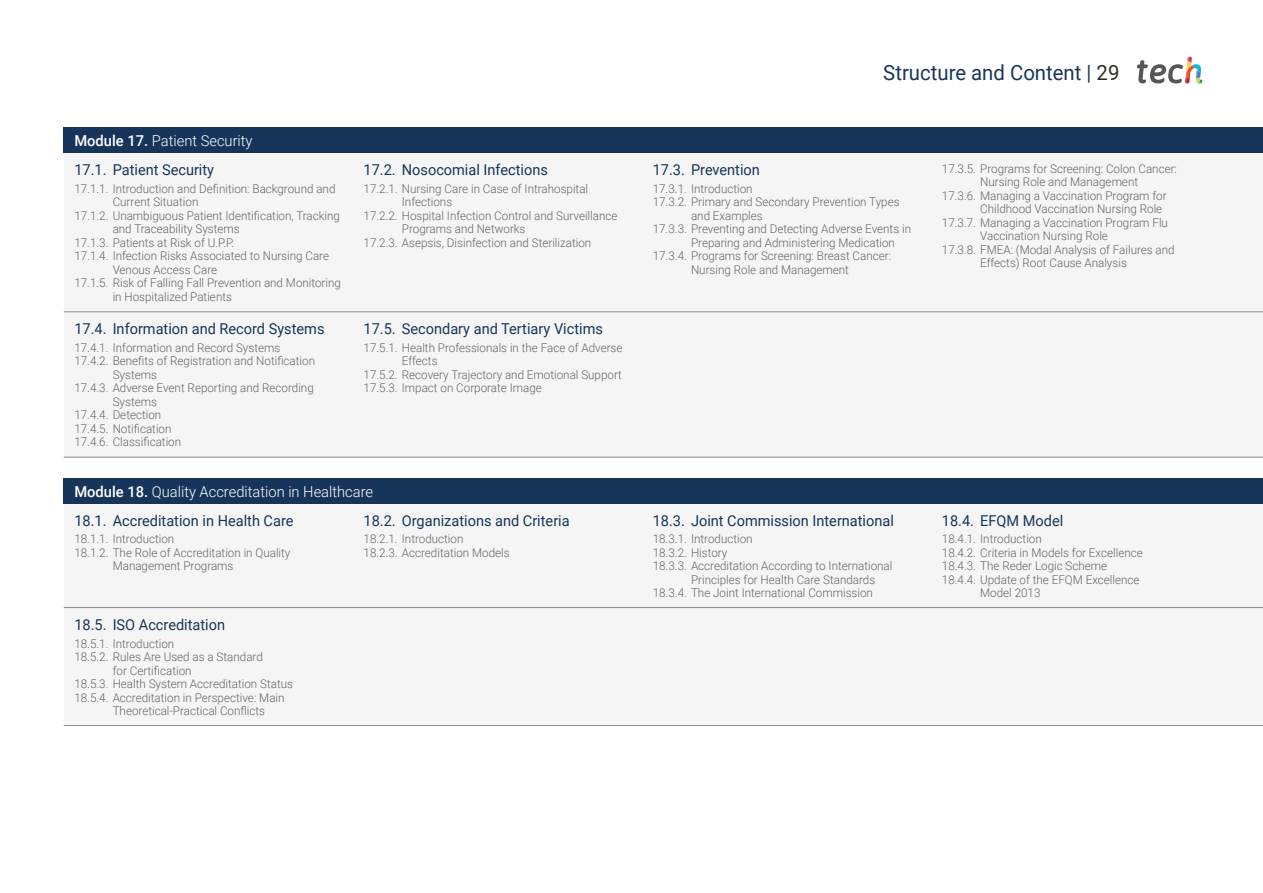
<style>
.page{position:relative;width:1263px;height:893px;background:#fff}
.page>*{position:absolute;margin:0;border:0;box-sizing:border-box;transform-origin:0 0}
.t1{font:21px "Roboto";color:#1a355c}
.t2{font:15px "Roboto";color:#17355b}
.t3{font:300 15px/28.7px "Roboto";color:#fff}
.t4{font:300 12px/13.5px "Roboto";color:#61646a}
.s1{font-weight:500}
.s2{font-weight:400;color:#17355b}
.s3{color:#312e20}
</style>
<div class="page">
<div style="left:64px;top:153px;width:1199px;height:304px;background:#f4f5f4"></div>
<div style="left:64px;top:128px;width:1199px;height:25px;background:#17355b"></div>
<hr style="left:64px;top:312px;width:1199px;height:1px;background:#878a8e">
<hr style="left:64px;top:457px;width:1199px;height:1px;background:#878a8e">
<svg style="left:1137px;top:57px;width:65px;height:27px"></svg>
<div style="left:64px;top:504px;width:1199px;height:222px;background:#f4f5f4"></div>
<div style="left:64px;top:478px;width:1199px;height:26px;background:#17355b"></div>
<hr style="left:64px;top:607px;width:1199px;height:1px;background:#878a8e">
<hr style="left:64px;top:725px;width:1199px;height:1px;background:#878a8e">
<p class="t3" style="left:74px;top:126px;width:180px"><span class="s1">Module 17.</span> Patient Security</p>
<p class="t2" style="left:74px;top:159px;width:141px">17.1. Patient Security</p>
<p class="t4" style="left:74px;top:181px;width:263px">17.1.1. Introduction and Definition: Background and</p>
<p class="t4" style="left:113px;top:195px;width:87px">Current Situation</p>
<p class="t4" style="left:74px;top:208px;width:267px">17.1.2. Unambiguous Patient Identification, Tracking</p>
<p class="t4" style="left:113px;top:222px;width:129px">and Traceability Systems</p>
<p class="t4" style="left:74px;top:235px;width:161px">17.1.3. Patients at Risk of U.P.P.</p>
<p class="t4" style="left:74px;top:249px;width:256px">17.1.4. Infection Risks Associated to Nursing Care</p>
<p class="t4" style="left:113px;top:262px;width:106px">Venous Access Care</p>
<p class="t4" style="left:74px;top:276px;width:268px">17.1.5. Risk of Falling Fall Prevention and Monitoring</p>
<p class="t4" style="left:113px;top:289px;width:121px">in Hospitalized Patients</p>
<p class="t2" style="left:74px;top:318px;width:252px">17.4. Information and Record Systems</p>
<p class="t4" style="left:74px;top:340px;width:207px">17.4.1. Information and Record Systems</p>
<p class="t4" style="left:74px;top:354px;width:242px">17.4.2. Benefits of Registration and Notification</p>
<p class="t4" style="left:113px;top:367px;width:46px">Systems</p>
<p class="t4" style="left:74px;top:381px;width:241px">17.4.3. Adverse Event Reporting and Recording</p>
<p class="t4" style="left:113px;top:394px;width:46px">Systems</p>
<p class="t4" style="left:74px;top:408px;width:88px">17.4.4. Detection</p>
<p class="t4" style="left:74px;top:421px;width:99px">17.4.5. Notification</p>
<p class="t4" style="left:74px;top:435px;width:108px">17.4.6. Classification</p>
<p class="t2" style="left:364px;top:159px;width:186px">17.2. Nosocomial Infections</p>
<p class="t4" style="left:364px;top:181px;width:226px">17.2.1. Nursing Care in Case of Intrahospital</p>
<p class="t4" style="left:402px;top:195px;width:52px">Infections</p>
<p class="t4" style="left:364px;top:208px;width:255px">17.2.2. Hospital Infection Control and Surveillance</p>
<p class="t4" style="left:402px;top:222px;width:125px">Programs and Networks</p>
<p class="t4" style="left:364px;top:235px;width:229px">17.2.3. Asepsis, Disinfection and Sterilization</p>
<p class="t2" style="left:364px;top:318px;width:241px">17.5. Secondary and Tertiary Victims</p>
<p class="t4" style="left:364px;top:340px;width:260px">17.5.1. Health Professionals in the Face of Adverse</p>
<p class="t4" style="left:402px;top:354px;width:37px">Effects</p>
<p class="t4" style="left:364px;top:367px;width:260px">17.5.2. Recovery Trajectory and Emotional Support</p>
<p class="t4" style="left:364px;top:381px;width:180px">17.5.3. Impact on Corporate Image</p>
<p class="t3" style="left:364px;top:477px;width:208px;text-indent:-289px"><span class="s1">Module 18.</span> Quality Accreditation in Healthcare<br><span class="s2">18.2. Organizations and Criteria</span></p>
<p class="t4" style="left:364px;top:532px;width:148px">18.2.1. Introduction<br>18.2.3. Accreditation Models</p>
<p class="t2" style="left:74px;top:510px;width:221px">18.1. Accreditation in Health Care</p>
<p class="t4" style="left:74px;top:532px;width:101px">18.1.1. Introduction</p>
<p class="t4" style="left:74px;top:545px;width:218px">18.1.2. The Role of Accreditation in Quality</p>
<p class="t4" style="left:113px;top:559px;width:122px">Management Programs</p>
<p class="t2" style="left:74px;top:614px;width:152px">18.5. ISO Accreditation</p>
<p class="t4" style="left:74px;top:636px;width:101px">18.5.1. Introduction</p>
<p class="t4" style="left:74px;top:650px;width:190px">18.5.2. Rules Are Used as a Standard</p>
<p class="t4" style="left:113px;top:663px;width:80px">for Certification</p>
<p class="t4" style="left:74px;top:677px;width:220px">18.5.3. Health System Accreditation Status</p>
<p class="t4" style="left:74px;top:690px;width:212px">18.5.4. Accreditation in Perspective: Main</p>
<p class="t4" style="left:113px;top:704px;width:154px">Theoretical-Practical Conflicts</p>
<h1 class="t1" style="left:883px;top:57px;width:238px">Structure and Content | <span class="s3">29</span></h1>
<p class="t2" style="left:653px;top:159px;width:109px">17.3. Prevention</p>
<p class="t4" style="left:653px;top:181px;width:101px">17.3.1. Introduction</p>
<p class="t4" style="left:653px;top:195px;width:248px">17.3.2. Primary and Secondary Prevention Types</p>
<p class="t4" style="left:691px;top:208px;width:73px">and Examples</p>
<p class="t4" style="left:653px;top:222px;width:260px">17.3.3. Preventing and Detecting Adverse Events in</p>
<p class="t4" style="left:691px;top:235px;width:205px">Preparing and Administering Medication</p>
<p class="t4" style="left:653px;top:249px;width:240px">17.3.4. Programs for Screening: Breast Cancer:</p>
<p class="t4" style="left:691px;top:262px;width:159px">Nursing Role and Management</p>
<p class="t4" style="left:942px;top:161px;width:237px">17.3.5. Programs for Screening: Colon Cancer:</p>
<p class="t4" style="left:980px;top:175px;width:159px">Nursing Role and Management</p>
<p class="t4" style="left:942px;top:188px;width:226px">17.3.6. Managing a Vaccination Program for</p>
<p class="t4" style="left:980px;top:202px;width:184px">Childhood Vaccination Nursing Role</p>
<p class="t4" style="left:942px;top:215px;width:228px">17.3.7. Managing a Vaccination Program Flu</p>
<p class="t4" style="left:980px;top:229px;width:129px">Vaccination Nursing Role</p>
<p class="t4" style="left:942px;top:242px;width:234px">17.3.8. FMEA: (Modal Analysis of Failures and</p>
<p class="t4" style="left:980px;top:256px;width:148px">Effects) Root Cause Analysis</p>
<p class="t2" style="left:653px;top:510px;width:243px">18.3. Joint Commission International</p>
<p class="t4" style="left:653px;top:532px;width:101px">18.3.1. Introduction</p>
<p class="t4" style="left:653px;top:545px;width:76px">18.3.2. History</p>
<p class="t4" style="left:653px;top:559px;width:241px">18.3.3. Accreditation According to International</p>
<p class="t4" style="left:691px;top:572px;width:186px">Principles for Health Care Standards</p>
<p class="t4" style="left:653px;top:586px;width:222px">18.3.4. The Joint International Commission</p>
<p class="t2" style="left:942px;top:510px;width:123px">18.4. EFQM Model</p>
<p class="t4" style="left:942px;top:532px;width:101px">18.4.1. Introduction</p>
<p class="t4" style="left:942px;top:545px;width:202px">18.4.2. Criteria in Models for Excellence</p>
<p class="t4" style="left:942px;top:559px;width:167px">18.4.3. The Reder Logic Scheme</p>
<p class="t4" style="left:942px;top:572px;width:199px">18.4.4. Update of the EFQM Excellence</p>
<p class="t4" style="left:980px;top:586px;width:62px">Model 2013</p>
</div>
